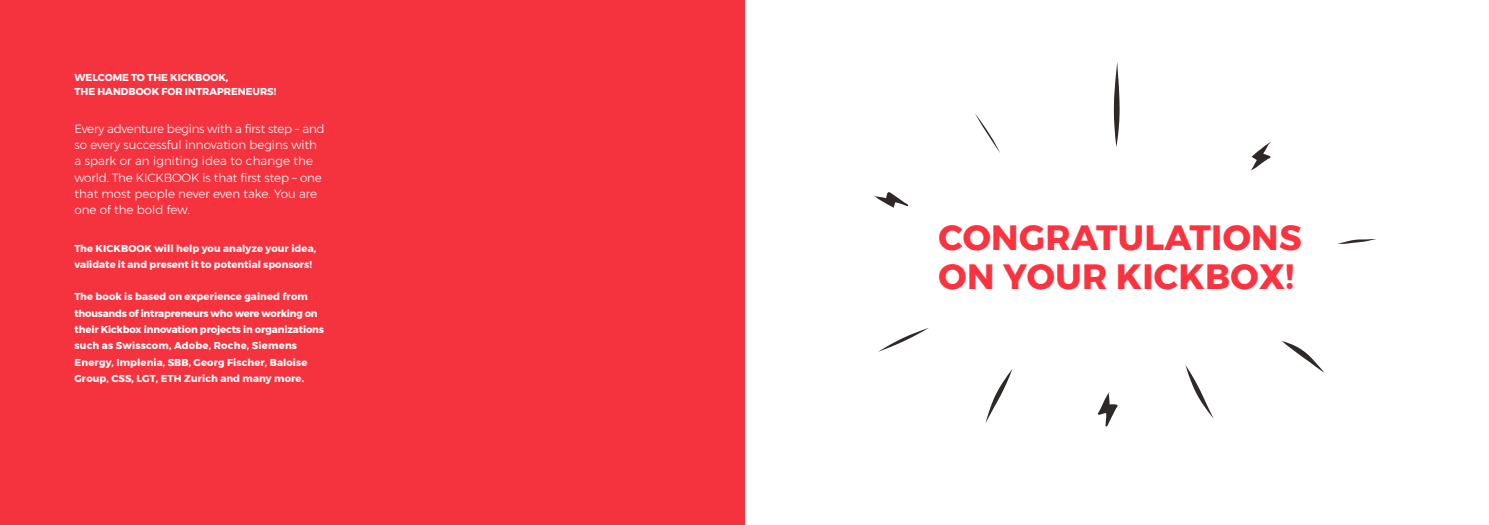
<style>
.page{position:relative;width:1489px;height:525px;background:#fff}
.page>*{position:absolute;margin:0;border:0;box-sizing:border-box;transform-origin:0 0}
.t1{font:700 35px/38.8px "Montserrat";letter-spacing:.01em;color:#fb333e}
.t2{font:300 11.88px/16.2px "Montserrat";color:#fff}
.t3{font:700 10px/16.2px "Montserrat";color:#fff}
</style>
<div class="page">
<svg style="left:1338px;top:239px;width:38px;height:5px"></svg>
<svg style="left:1282px;top:341px;width:42px;height:31px"></svg>
<svg style="left:1185px;top:365px;width:28px;height:53px"></svg>
<svg style="left:985px;top:369px;width:27px;height:54px"></svg>
<svg style="left:878px;top:328px;width:51px;height:24px"></svg>
<svg style="left:1113px;top:62px;width:6px;height:85px"></svg>
<svg style="left:975px;top:114px;width:25px;height:39px"></svg>
<svg style="left:1251px;top:142px;width:20px;height:28px"></svg>
<svg style="left:874px;top:192px;width:34px;height:16px"></svg>
<svg style="left:1097px;top:392px;width:20px;height:34px"></svg>
<div style="left:0;top:0;width:744px;height:524px;background:#f5333f"></div>
<p class="t3" style="left:74px;top:71px;width:203px;line-height:13.8px">WELCOME TO THE KICKBOOK,<br>THE HANDBOOK FOR INTRAPRENEURS!</p>
<p class="t2" style="left:74px;top:120px;width:252px">Every adventure begins with a first step – and so every successful innovation begins with a spark or an igniting idea to change the world. The KICKBOOK is that first step – one that most people never even take. You are one of the bold few.</p>
<p class="t3" style="left:74px;top:240px;width:243px">The KICKBOOK will help you analyze your idea, validate it and present it to potential sponsors!</p>
<p class="t3" style="left:74px;top:288px;width:251px">The book is based on experience gained from thousands of intrapreneurs who were working on their Kickbox innovation projects in organizations such as Swisscom, Adobe, Roche, Siemens Energy, Implenia, SBB, Georg Fischer, Baloise Group, CSS, LGT, ETH Zurich and many more.</p>
<h1 class="t1" style="left:938px;top:218px;width:364px">CONGRATULATIONS<br>ON YOUR KICKBOX!</h1>
</div>
